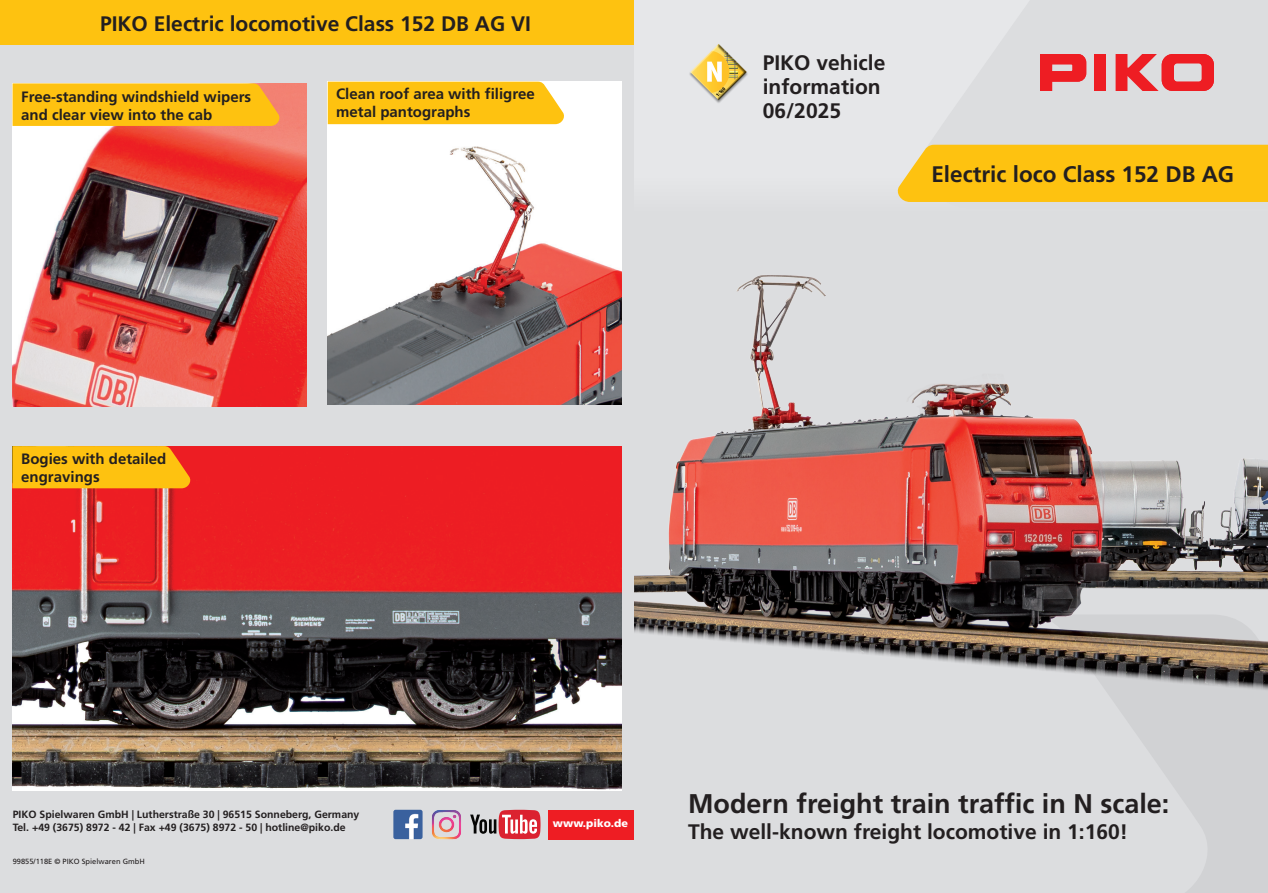
<style>
.page{position:relative;width:1268px;height:893px;background:#fff}
.page>*{position:absolute;margin:0;border:0;box-sizing:border-box;transform-origin:0 0}
.t1{font:700 27px "Frutiger LT Std";color:#231f20}
.t2{font:700 22.5px "Frutiger LT Std";color:#231f20}
.t3{font:700 21px/24px "Frutiger LT Std";color:#231f20}
.t4{font:700 15px/18px "Frutiger LT Std";color:#231f20}
.t5{font:900 10.8px "Frutiger LT Std";color:#fff}
.t6{font:700 10.5px/12.6px "Frutiger LT Std";color:#231f20}
.t7{font:7.5px "Frutiger LT Std";color:#231f20}
.t8{font:900 condensed 4.8px "Frutiger";color:#000}
</style>
<div class="page">
<div style="left:0;top:0;width:646px;height:893px;background:#dcdddf"></div>
<img style="left:432px;top:810px;width:29px;height:29px">
<div style="left:549px;top:810px;width:85px;height:29px;background:#ee1d23"></div>
<img style="left:393px;top:810px;width:29px;height:29px">
<svg style="left:470px;top:810px;width:70px;height:29px"></svg>
<div style="left:1221px;top:804px;width:46px;height:89px;background:#d1d2d4"></div>
<div style="left:646px;top:804px;width:575px;height:89px;background:#dcdddf"></div>
<div style="left:634px;top:0;width:633px;height:214px;background:#e6e7e9"></div>
<svg style="left:931px;top:54px;width:336px;height:91px;fill:#dcdddf"></svg>
<svg style="left:689px;top:44px;width:59px;height:59px"></svg>
<svg style="left:1039px;top:54px;width:46px;height:37px"></svg>
<div style="left:1093px;top:54px;width:12px;height:37px;background:#ee1d23"></div>
<svg style="left:1115px;top:54px;width:98px;height:37px"></svg>
<img style="left:327px;top:82px;width:294px;height:323px">
<img style="left:13px;top:84px;width:293px;height:323px">
<img style="left:634px;top:214px;width:633px;height:590px">
<img style="left:13px;top:446px;width:608px;height:344px">
<div style="left:0;top:0;width:634px;height:45px;background:#fec210"></div>
<div style="left:897px;top:145px;width:370px;height:57px;background:#fec210"></div>
<div style="left:328px;top:82px;width:238px;height:42px;background:#fec210"></div>
<div style="left:13px;top:83px;width:268px;height:43px;background:#fec210"></div>
<svg style="left:12px;top:446px;width:180px;height:42px;background:#fcb711"></svg>
<h3 class="t3" style="left:100px;top:11px;width:432px">PIKO Electric locomotive Class 152 DB AG VI</h3>
<p class="t4" style="left:21px;top:88px;width:231px">Free-standing windshield wipers and clear view into the cab</p>
<p class="t4" style="left:336px;top:85px;width:200px">Clean roof area with filigree metal pantographs</p>
<p class="t4" style="left:21px;top:450px;width:147px">Bogies with detailed engravings</p>
<p class="t8" style="left:714px;top:94px;width:13px;rotate:-45deg">1:160</p>
<h3 class="t3" style="left:762px;top:50px;width:124px">PIKO vehicle information<br>06/2025</h3>
<h2 class="t2" style="left:931px;top:161px;width:304px">Electric loco Class 152 DB AG</h2>
<p class="t6" style="left:13px;top:809px;width:348px">PIKO Spielwaren GmbH | Lutherstraße 30 | 96515 Sonneberg, Germany<br>Tel. +49 (3675) 8972 - 42 | Fax +49 (3675) 8972 - 50 | hotline@piko.de</p>
<p class="t7" style="left:13px;top:856px;width:133px">99855/118E © PIKO Spielwaren GmbH</p>
<p class="t5" style="left:553px;top:817px;width:77px">www.piko.de</p>
<h1 class="t1" style="left:688px;top:787px;width:483px">Modern freight train traffic in N scale:</h1>
<h3 class="t3" style="left:688px;top:820px;width:441px">The well-known freight locomotive in 1:160!</h3>
</div>
